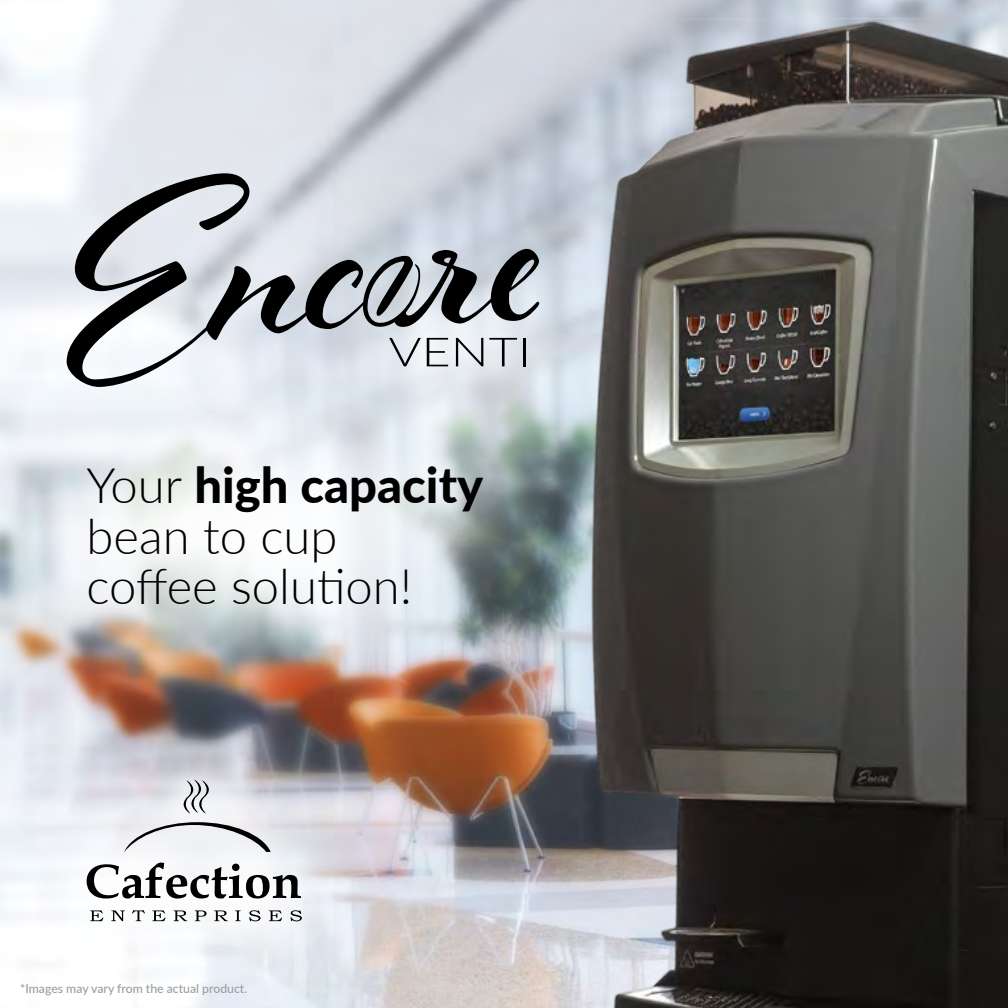
<style>
.page{position:relative;width:1008px;height:1008px;background:#fff}
.page>*{position:absolute;margin:0;border:0;box-sizing:border-box;transform-origin:0 0}
.t1{font:300 49px/50.8px "Lato";color:#000}
.t2{font:300 40.25px "Lato";color:#000;scale:1.25 1}
.t3{font:500 12.25px "Lato";color:#9d9d9c}
.s1{font-weight:800}
</style>
<div class="page">
<img style="left:0;top:0;width:1008px;height:1008px">
<svg style="left:28px;top:721px;width:332px;height:261px"></svg>
<svg style="left:124px;top:822px;width:147px;height:30px"></svg>
<svg style="left:87px;top:863px;width:214px;height:36px"></svg>
<svg style="left:90px;top:910px;width:13px;height:11px"></svg>
<svg style="left:111px;top:910px;width:14px;height:11px"></svg>
<svg style="left:132px;top:910px;width:13px;height:11px"></svg>
<svg style="left:152px;top:910px;width:14px;height:11px"></svg>
<svg style="left:174px;top:910px;width:13px;height:11px"></svg>
<svg style="left:195px;top:910px;width:12px;height:11px"></svg>
<svg style="left:214px;top:910px;width:14px;height:11px"></svg>
<svg style="left:235px;top:910px;width:6px;height:11px"></svg>
<svg style="left:249px;top:910px;width:12px;height:11px"></svg>
<svg style="left:269px;top:910px;width:13px;height:11px"></svg>
<svg style="left:290px;top:910px;width:12px;height:11px"></svg>
<svg style="left:184px;top:780px;width:25px;height:34px"></svg>
<img style="left:0;top:358px;width:562px;height:358px">
<svg style="left:284px;top:227px;width:278px;height:252px;background:#cfd8dc"></svg>
<svg style="left:65px;top:171px;width:474px;height:217px;background:#b8bdc3"></svg>
<img style="left:562px;top:18px;width:446px;height:990px">
<p class="t2" style="left:389px;top:324px;width:115px">VENTI</p>
<p class="t1" style="left:87px;top:458px;width:398px">Your <span class="s1">high capacity </span>bean to cup<br>coffee solution!</p>
<p class="t3" style="left:20px;top:979px;width:229px">*Images may vary from the actual product.</p>
</div>
